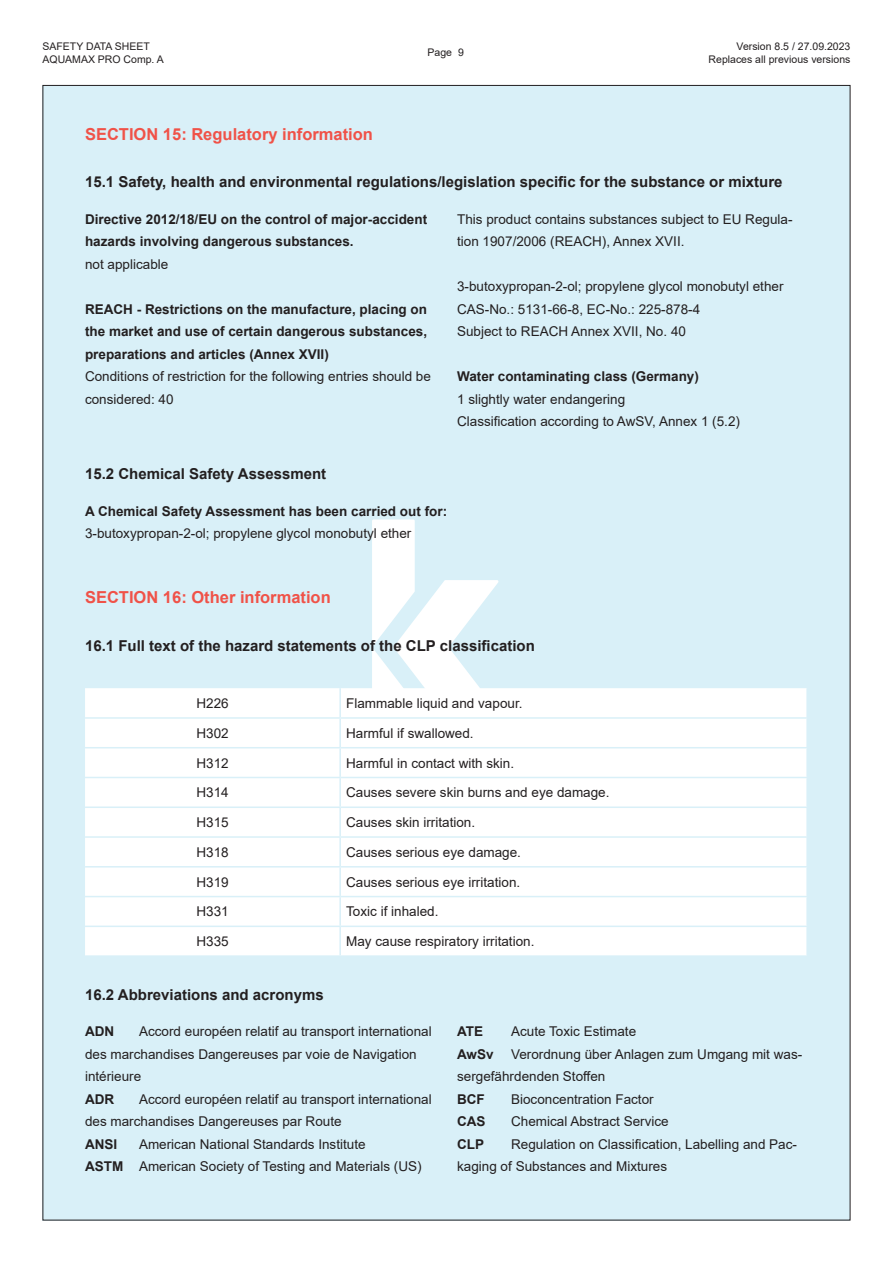
<style>
.page{position:relative;width:893px;height:1263px;background:#fff}
.page>*{position:absolute;margin:0;border:0;box-sizing:border-box;transform-origin:0 0}
.t1{font:700 16.5px "Arial";color:#f05248}
.Titular_H2_Arial_10p{font:700 15px "Arial";color:#231f20}
.Cuerpo_Arial_9pt_Reg{font:13.5px/22.5px "Arial";color:#231f20}
.Cuerpo_Arial_9pt_Reg-2{font:700 13.5px/22.5px "Arial";color:#231f20}
.t2{font:10.5px/12.6px "Arial";color:#231f20}
.s1{font-weight:700}
</style>
<div class="page">
<div style="left:43px;top:85px;width:807px;height:1135px;background:#d9f0f8"></div>
<svg style="left:372px;top:519px;width:127px;height:169px"></svg>
<div style="left:85px;top:688px;width:721px;height:267px;background:#fff"></div>
<hr style="left:339px;top:688px;width:2px;height:29px;background:#d9f0f8">
<hr style="left:339px;top:719px;width:2px;height:28px;background:#d9f0f8">
<hr style="left:339px;top:748px;width:2px;height:29px;background:#d9f0f8">
<hr style="left:339px;top:778px;width:2px;height:28px;background:#d9f0f8">
<hr style="left:339px;top:808px;width:2px;height:28px;background:#d9f0f8">
<hr style="left:339px;top:838px;width:2px;height:28px;background:#d9f0f8">
<hr style="left:339px;top:867px;width:2px;height:29px;background:#d9f0f8">
<hr style="left:339px;top:897px;width:2px;height:28px;background:#d9f0f8">
<hr style="left:339px;top:927px;width:2px;height:28px;background:#d9f0f8">
<hr style="left:85px;top:717px;width:255px;height:2px;background:#d9f0f8">
<hr style="left:340px;top:717px;width:468px;height:2px;background:#d9f0f8">
<hr style="left:85px;top:747px;width:255px;height:1px;background:#d9f0f8">
<hr style="left:340px;top:747px;width:468px;height:1px;background:#d9f0f8">
<hr style="left:85px;top:777px;width:255px;height:1px;background:#d9f0f8">
<hr style="left:340px;top:777px;width:468px;height:1px;background:#d9f0f8">
<hr style="left:85px;top:806px;width:255px;height:2px;background:#d9f0f8">
<hr style="left:340px;top:806px;width:468px;height:2px;background:#d9f0f8">
<hr style="left:85px;top:836px;width:255px;height:2px;background:#d9f0f8">
<hr style="left:340px;top:836px;width:468px;height:2px;background:#d9f0f8">
<hr style="left:85px;top:866px;width:255px;height:1px;background:#d9f0f8">
<hr style="left:340px;top:866px;width:468px;height:1px;background:#d9f0f8">
<hr style="left:85px;top:896px;width:255px;height:1px;background:#d9f0f8">
<hr style="left:340px;top:896px;width:468px;height:1px;background:#d9f0f8">
<hr style="left:85px;top:925px;width:255px;height:2px;background:#d9f0f8">
<hr style="left:340px;top:925px;width:468px;height:2px;background:#d9f0f8">
<p class="t2" style="left:43px;top:40px;width:123px">SAFETY DATA SHEET<br>AQUAMAX PRO Comp. A</p>
<p class="t2" style="left:709px;top:40px;width:143px;text-align:right">Version 8.5 / 27.09.2023<br>Replaces all previous versions</p>
<p class="t2" style="left:428px;top:46px;width:38px">Page 9</p>
<p class="t1" style="left:85px;top:122px;width:289px">SECTION 15: Regulatory information</p>
<p class="Titular_H2_Arial_10p" style="left:85px;top:171px;width:699px">15.1 Safety, health and environmental regulations/legislation specific for the substance or mixture</p>
<p class="Cuerpo_Arial_9pt_Reg-2" style="left:85px;top:208px;width:344px">Directive 2012/18/EU on the control of major-accident hazards involving dangerous substances.</p>
<p class="Cuerpo_Arial_9pt_Reg" style="left:85px;top:253px;width:85px">not applicable</p>
<p class="Cuerpo_Arial_9pt_Reg-2" style="left:85px;top:298px;width:344px;text-align:justify">REACH - Restrictions on the manufacture, placing on the market and use of certain dangerous substances, preparations and articles (Annex XVII)</p>
<p class="Cuerpo_Arial_9pt_Reg" style="left:85px;top:365px;width:347px">Conditions of restriction for the following entries should be considered: 40</p>
<p class="Cuerpo_Arial_9pt_Reg" style="left:457px;top:208px;width:337px">This product contains substances subject to EU Regula&shy;tion 1907/2006 (REACH), Annex XVII.</p>
<p class="Cuerpo_Arial_9pt_Reg" style="left:457px;top:275px;width:328px">3-butoxypropan-2-ol; propylene glycol monobutyl ether</p>
<p class="Cuerpo_Arial_9pt_Reg" style="left:457px;top:298px;width:245px">CAS-No.: 5131-66-8, EC-No.: 225-878-4</p>
<p class="Cuerpo_Arial_9pt_Reg" style="left:457px;top:320px;width:230px">Subject to REACH Annex XVII, No. 40</p>
<p class="Cuerpo_Arial_9pt_Reg-2" style="left:457px;top:366px;width:243px">Water contaminating class (Germany)</p>
<p class="Cuerpo_Arial_9pt_Reg" style="left:457px;top:388px;width:170px">1 slightly water endangering</p>
<p class="Cuerpo_Arial_9pt_Reg" style="left:457px;top:410px;width:284px">Classification according to AwSV, Annex 1 (5.2)</p>
<p class="Titular_H2_Arial_10p" style="left:85px;top:463px;width:243px">15.2 Chemical Safety Assessment</p>
<p class="Cuerpo_Arial_9pt_Reg-2" style="left:85px;top:500px;width:364px">A Chemical Safety Assessment has been carried out for:</p>
<p class="Cuerpo_Arial_9pt_Reg" style="left:85px;top:522px;width:328px">3-butoxypropan-2-ol; propylene glycol monobutyl ether</p>
<p class="t1" style="left:85px;top:586px;width:247px">SECTION 16: Other information</p>
<p class="Titular_H2_Arial_10p" style="left:85px;top:635px;width:451px">16.1 Full text of the hazard statements of the CLP classification</p>
<p class="Cuerpo_Arial_9pt_Reg" style="left:196px;top:692px;width:34px">H226</p>
<p class="Cuerpo_Arial_9pt_Reg" style="left:346px;top:692px;width:178px">Flammable liquid and vapour.</p>
<p class="Cuerpo_Arial_9pt_Reg" style="left:196px;top:722px;width:34px">H302</p>
<p class="Cuerpo_Arial_9pt_Reg" style="left:346px;top:722px;width:129px">Harmful if swallowed.</p>
<p class="Cuerpo_Arial_9pt_Reg" style="left:196px;top:751px;width:34px">H312</p>
<p class="Cuerpo_Arial_9pt_Reg" style="left:346px;top:751px;width:170px">Harmful in contact with skin.</p>
<p class="Cuerpo_Arial_9pt_Reg" style="left:196px;top:781px;width:34px">H314</p>
<p class="Cuerpo_Arial_9pt_Reg" style="left:346px;top:781px;width:265px">Causes severe skin burns and eye damage.</p>
<p class="Cuerpo_Arial_9pt_Reg" style="left:196px;top:811px;width:34px">H315</p>
<p class="Cuerpo_Arial_9pt_Reg" style="left:346px;top:811px;width:131px">Causes skin irritation.</p>
<p class="Cuerpo_Arial_9pt_Reg" style="left:196px;top:841px;width:34px">H318</p>
<p class="Cuerpo_Arial_9pt_Reg" style="left:346px;top:841px;width:176px">Causes serious eye damage.</p>
<p class="Cuerpo_Arial_9pt_Reg" style="left:196px;top:870px;width:34px">H319</p>
<p class="Cuerpo_Arial_9pt_Reg" style="left:346px;top:870px;width:176px">Causes serious eye irritation.</p>
<p class="Cuerpo_Arial_9pt_Reg" style="left:196px;top:900px;width:34px">H331</p>
<p class="Cuerpo_Arial_9pt_Reg" style="left:346px;top:900px;width:94px">Toxic if inhaled.</p>
<p class="Cuerpo_Arial_9pt_Reg" style="left:196px;top:930px;width:34px">H335</p>
<p class="Cuerpo_Arial_9pt_Reg" style="left:346px;top:930px;width:190px">May cause respiratory irritation.</p>
<p class="Titular_H2_Arial_10p" style="left:85px;top:984px;width:240px">16.2 Abbreviations and acronyms</p>
<p class="Cuerpo_Arial_9pt_Reg-2" style="left:85px;top:1020px;width:31px">ADN</p>
<p class="Cuerpo_Arial_9pt_Reg" style="left:85px;top:1020px;width:348px;text-indent:54px">Accord européen relatif au transport international des marchandises Dangereuses par voie de Navigation intérieure</p>
<p class="Cuerpo_Arial_9pt_Reg-2" style="left:85px;top:1088px;width:31px">ADR</p>
<p class="Cuerpo_Arial_9pt_Reg-2" style="left:457px;top:1020px;width:27px">ATE</p>
<p class="Cuerpo_Arial_9pt_Reg" style="left:511px;top:1020px;width:127px">Acute Toxic Estimate</p>
<p class="Cuerpo_Arial_9pt_Reg-2" style="left:457px;top:1043px;width:38px">AwSv</p>
<p class="Cuerpo_Arial_9pt_Reg" style="left:457px;top:1043px;width:347px;text-indent:54px">Verordnung über Anlagen zum Umgang mit was&shy;sergefährdenden Stoffen</p>
<p class="Cuerpo_Arial_9pt_Reg-2" style="left:457px;top:1088px;width:29px">BCF</p>
<p class="Cuerpo_Arial_9pt_Reg" style="left:511px;top:1088px;width:144px">Bioconcentration Factor</p>
<p class="Cuerpo_Arial_9pt_Reg-2" style="left:457px;top:1110px;width:30px">CAS</p>
<p class="Cuerpo_Arial_9pt_Reg" style="left:511px;top:1110px;width:159px">Chemical Abstract Service</p>
<p class="Cuerpo_Arial_9pt_Reg-2" style="left:457px;top:1133px;width:28px">CLP</p>
<p class="Cuerpo_Arial_9pt_Reg" style="left:85px;top:1088px;width:348px;text-indent:54px">Accord européen relatif au transport international des marchandises Dangereuses par Route</p>
<p class="Cuerpo_Arial_9pt_Reg-2" style="left:85px;top:1133px;width:34px">ANSI</p>
<p class="Cuerpo_Arial_9pt_Reg" style="left:139px;top:1133px;width:228px">American National Standards Institute</p>
<p class="Cuerpo_Arial_9pt_Reg" style="left:85px;top:1155px;width:338px"><span class="s1">ASTM</span> American Society of Testing and Materials (US)</p>
<p class="Cuerpo_Arial_9pt_Reg" style="left:457px;top:1133px;width:341px;text-indent:54px">Regulation on Classification, Labelling and Pac&shy;kaging of Substances and Mixtures</p>
</div>
